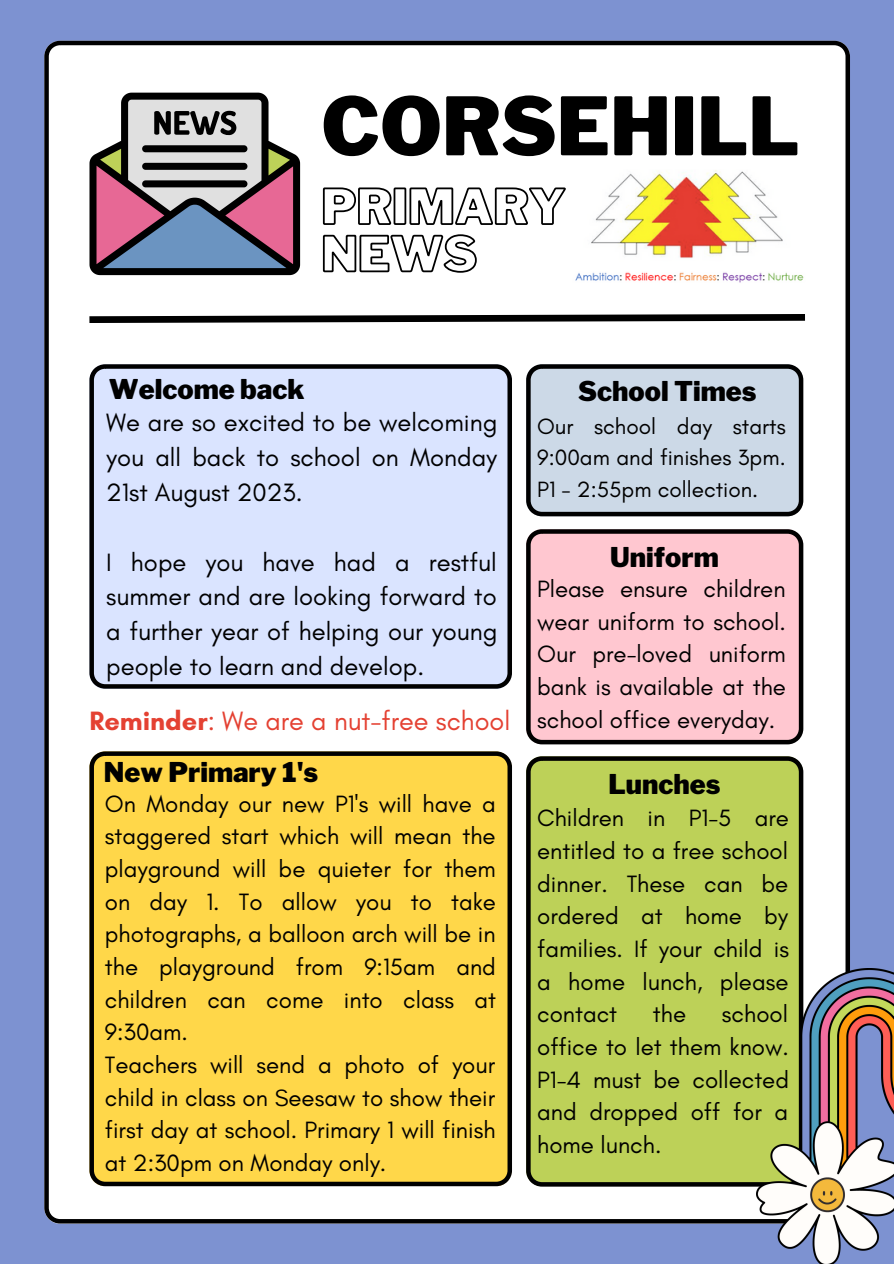
<style>
.page{position:relative;width:894px;height:1264px;background:#fff}
.page>*{position:absolute;margin:0;border:0;box-sizing:border-box;transform-origin:0 0}
.t1{font:900 79.5px "Libre Franklin";color:#000}
.t2{font:900 27px "Libre Franklin";color:#000}
.t3{font:27px "Glacial Indifference";color:#e44132}
.t4{font:25.5px/35px "Glacial Indifference";color:#000;text-align:justify}
.t5{font:24px/32.7px "Glacial Indifference";color:#000;text-align:justify}
.t6{font:22.5px/31.5px "Glacial Indifference";color:#000;text-align:justify}
.s1{font-weight:700}
</style>
<div class="page">
<div style="left:0;top:0;width:893px;height:1263px;background:#7d92d1"></div>
<div style="left:44px;top:41px;width:805px;height:1182px;background:#fff"></div>
<svg style="left:89px;top:93px;width:211px;height:182px;background:#8d7e8b"></svg>
<svg style="left:322px;top:186px;width:244px;height:40px;background:#c7c7c7"></svg>
<svg style="left:322px;top:233px;width:155px;height:41px;background:#c6c6c6"></svg>
<svg style="left:83px;top:310px;width:728px;height:16px;background:#959595"></svg>
<div style="left:89px;top:364px;width:423px;height:324px;background:#dae4ff"></div>
<svg style="left:526px;top:364px;width:277px;height:152px;background:#bbc6d3"></svg>
<div style="left:526px;top:756px;width:277px;height:430px;background:#bdd158"></div>
<img style="left:756px;top:968px;width:137px;height:295px">
<svg style="left:526px;top:529px;width:277px;height:215px;background:#edb9c1"></svg>
<div style="left:89px;top:751px;width:423px;height:435px;background:#ffd749"></div>
<img style="left:572px;top:170px;width:233px;height:114px">
<p class="t1" style="left:321px;top:78px;width:479px">CORSEHILL</p>
<p class="t2" style="left:109px;top:372px;width:197px">Welcome back</p>
<p class="t2" style="left:578px;top:375px;width:180px">School Times</p>
<p class="t4" style="left:106px;top:404px;width:392px">We are so excited to be welcoming you all back to school on Monday 21st August 2023.</p>
<p class="t4" style="left:106px;top:544px;width:392px">I hope you have had a restful summer and are looking forward to a further year of helping our young people to learn and develop.</p>
<p class="t3" style="left:89px;top:704px;width:422px"><span class="s1">Reminder</span>: We are a nut-free school</p>
<p class="t2" style="left:104px;top:755px;width:216px">New Primary 1's</p>
<p class="t5" style="left:105px;top:786px;width:392px">On Monday our new P1's will have a staggered start which will mean the playground will be quieter for them on day 1. To allow you to take photographs, a balloon arch will be in the playground from 9:15am and children can come into class at 9:30am.</p>
<p class="t5" style="left:105px;top:1048px;width:392px">Teachers will send a photo of your child in class on Seesaw to show their first day at school. Primary 1 will finish at 2:30pm on Monday only.</p>
<p class="t6" style="left:537px;top:410px;width:250px">Our school day starts 9:00am and finishes 3pm.<br>P1 - 2:55pm collection.</p>
<p class="t2" style="left:610px;top:540px;width:110px">Uniform</p>
<p class="t5" style="left:537px;top:572px;width:250px">Please ensure children wear uniform to school.<br>Our pre-loved uniform bank is available at the school office everyday.</p>
<p class="t2" style="left:608px;top:768px;width:113px">Lunches</p>
<p class="t5" style="left:537px;top:801px;width:253px">Children in P1-5 are entitled to a free school dinner. These can be ordered at home by families. If your child is a home lunch, please contact</p>
<p class="t5" style="left:537px;top:997px;width:253px;text-indent:185px">school office to let them know.<br>P1-4 must be collected and dropped off for a home lunch.</p>
<p class="t5" style="left:652px;top:997px;width:35px">the</p>
</div>
